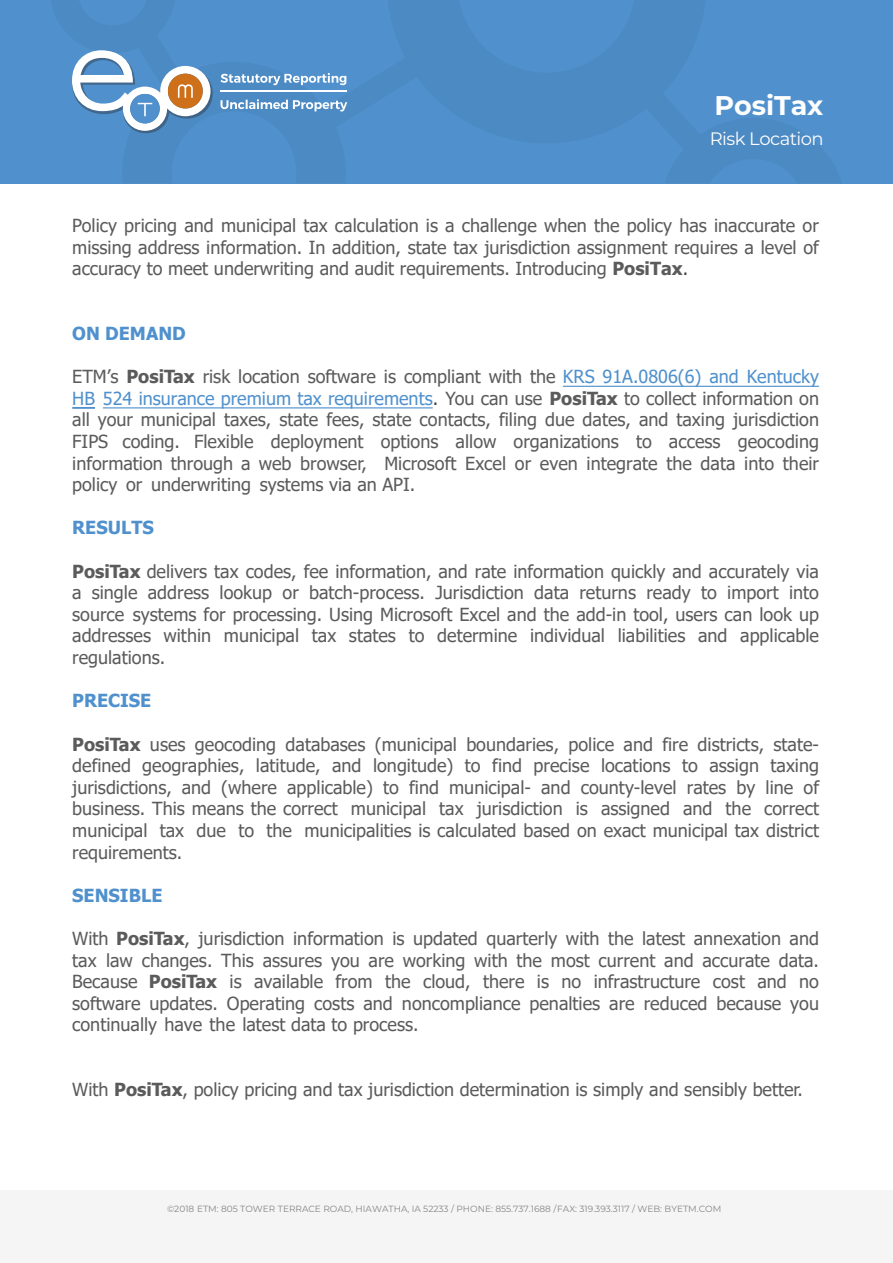
<style>
.page{position:relative;width:893px;height:1263px;background:#fff}
.page>*{position:absolute;margin:0;border:0;box-sizing:border-box;transform-origin:0 0}
.t1{font:700 27px "Montserrat";letter-spacing:-.005em;color:#fefefe}
.t2{font:18px/21.6px "Tahoma";color:#5b5b5b;text-align:justify}
.t3{font:700 18px "Tahoma";color:#5091cd}
.t4{font:18px "Montserrat";letter-spacing:-.03em;color:#fefefe}
.t5{font:9px "Montserrat";color:#858585}
.s1{font-weight:700}
.s2{color:#434242}
.s3{color:#5091cd}
</style>
<div class="page">
<div style="left:0;top:0;width:893px;height:184px;background:#5091cd"></div>
<div style="left:0;top:1191px;width:893px;height:72px;background:#f5f5f5"></div>
<svg style="left:72px;top:50px;width:141px;height:83px"></svg>
<svg style="left:221px;top:99px;width:126px;height:13px"></svg>
<svg style="left:221px;top:73px;width:125px;height:12px"></svg>
<hr style="left:221px;top:91px;width:126px;height:1px;background:#fff">
<hr style="left:563px;top:386px;width:256px;height:1px;background:#5091cd">
<svg style="left:72px;top:408px;width:23px;height:1px"></svg>
<hr style="left:103px;top:407px;width:330px;height:1px;background:#5091cd">
<h1 class="t1" style="left:714px;top:86px;width:110px">PosiTax</h1>
<p class="t4" style="left:710px;top:126px;width:115px">Risk Location</p>
<p class="t2" style="left:72px;top:216px;width:748px">Policy pricing and municipal tax calculation is a challenge when the policy has inaccurate or missing address information. In addition, state tax jurisdiction assignment requires a level of accuracy to meet underwriting and audit requirements. Introducing <span class="s1">PosiTax</span><span class="s2">.</span></p>
<p class="t3" style="left:72px;top:321px;width:115px">ON DEMAND</p>
<p class="t2" style="left:72px;top:367px;width:748px">ETM’s <span class="s1">PosiTax</span> risk location software is compliant with the <span class="s3">KRS 91A.0806(6) and Kentucky HB 524 insurance premium tax requirements</span><span class="s2">.</span> You can use <span class="s1">PosiTax</span> to collect information on all your municipal taxes, state fees, state contacts, filing due dates, and taxing jurisdiction FIPS coding. Flexible deployment options allow organizations to access geocoding information through a web browser, Microsoft Excel or even integrate the data into their policy or underwriting systems via an API.</p>
<p class="t3" style="left:72px;top:515px;width:83px">RESULTS</p>
<p class="t2" style="left:72px;top:561px;width:748px"><span class="s1">PosiTax</span> delivers tax codes, fee information, and rate information quickly and accurately via a single address lookup or batch-process. Jurisdiction data returns ready to import into source systems for processing. Using Microsoft Excel and the add-in tool, users can look up addresses within municipal tax states to determine individual liabilities and applicable regulations.</p>
<p class="t3" style="left:72px;top:688px;width:81px">PRECISE</p>
<p class="t2" style="left:72px;top:734px;width:748px"><span class="s1">PosiTax</span> uses geocoding databases (municipal boundaries, police and fire districts, state&shy;defined geographies, latitude, and longitude) to find precise locations to assign taxing jurisdictions, and (where applicable) to find municipal- and county-level rates by line of business. This means the correct municipal tax jurisdiction is assigned and the correct municipal tax due to the municipalities is calculated based on exact municipal tax district requirements.</p>
<p class="t3" style="left:72px;top:882px;width:92px">SENSIBLE</p>
<p class="t2" style="left:72px;top:928px;width:748px">With <span class="s1">PosiTax</span>, jurisdiction information is updated quarterly with the latest annexation and tax law changes. This assures you are working with the most current and accurate data.<br>Because <span class="s1">PosiTax</span> is available from the cloud, there is no infrastructure cost and no software updates. Operating costs and noncompliance penalties are reduced because you continually have the latest data to process.</p>
<p class="t2" style="left:72px;top:1080px;width:732px">With <span class="s1">PosiTax</span>, policy pricing and tax jurisdiction determination is simply and sensibly better.</p>
<p class="t5" style="left:167px;top:1203px;width:556px">©2018 ETM: 805 TOWER TERRACE ROAD, HIAWATHA, IA 52233 / PHONE: 855.737.1688 / FAX: 319.393.3117 / WEB: BYETM.COM</p>
</div>
